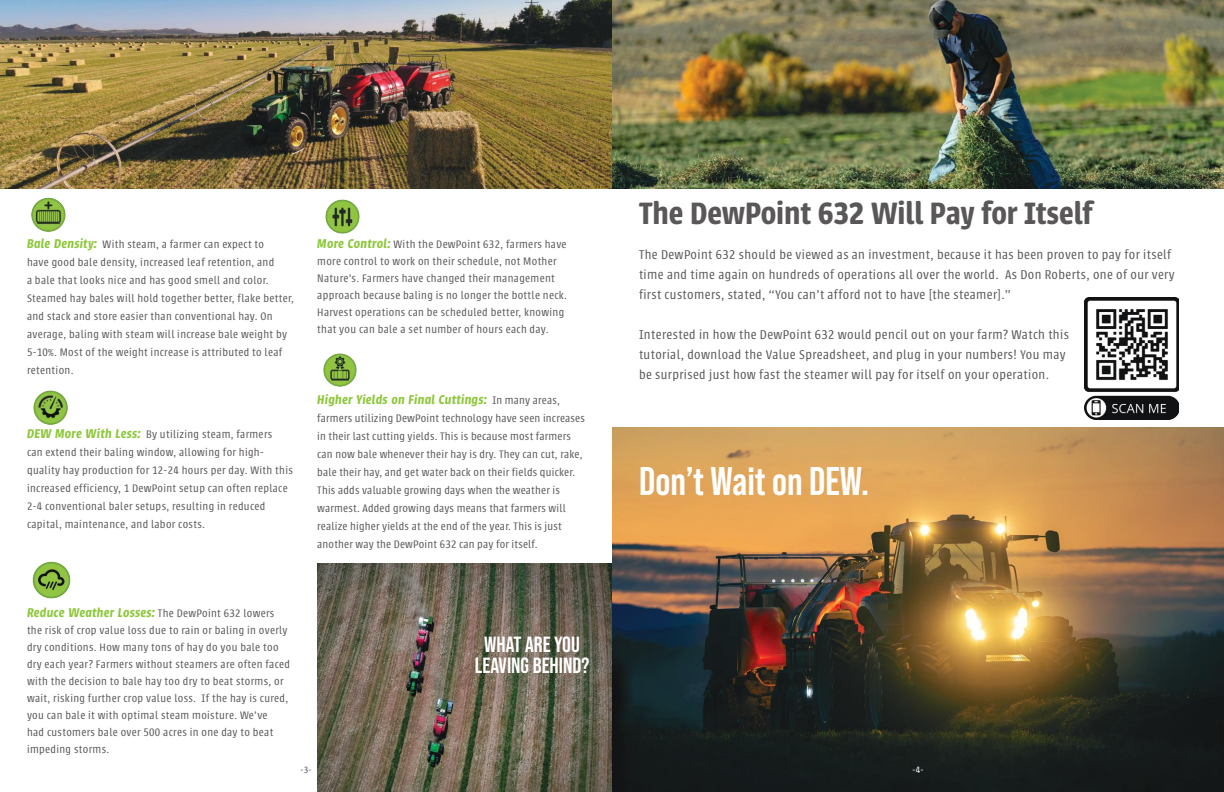
<style>
.page{position:relative;width:1224px;height:792px;background:#fff}
.page>*{position:absolute;margin:0;border:0;box-sizing:border-box;transform-origin:0 0}
.t1{font:700 40px "Bebas Neue Pro";color:#fff}
.t2{font:600 34px "Urbana";color:#5a5758}
.t3{font:700 22px/21px "Bebas Neue Pro";color:#fff;text-align:center}
.t4{font:300 14px/20px "Urbana";letter-spacing:.03em;color:#5a5758}
.t5{font:italic 600 14px "Urbana";letter-spacing:.02em;color:#8fc73e}
.t6{font:300 12px/18px "Urbana";letter-spacing:.03em;color:#5a5758}
.t7{font:300 10px "Urbana";color:#5a5758}
.t8{font:300 10px "Urbana";color:#fff}
.s1{font-weight:600;font-style:italic;font-size:14px;color:#8fc73e}
.s2{font-weight:300;font-style:normal;font-size:12px;color:#5a5758}
</style>
<div class="page">
<img style="left:0;top:0;width:1224px;height:188px">
<img style="left:317px;top:564px;width:295px;height:228px">
<img style="left:323px;top:353px;width:34px;height:34px">
<img style="left:31px;top:198px;width:35px;height:34px">
<img style="left:325px;top:199px;width:35px;height:35px">
<img style="left:612px;top:427px;width:612px;height:365px">
<img style="left:1085px;top:297px;width:94px;height:122px">
<img style="left:33px;top:390px;width:35px;height:35px">
<img style="left:32px;top:561px;width:39px;height:38px">
<p class="t6" style="left:27px;top:235px;width:268px"><span class="s1">Bale Density:</span> With steam, a farmer can expect to<br>have good bale density, increased leaf retention, and<br>a bale that looks nice and has good smell and color.<br>Steamed hay bales will hold together better, flake better, and stack and store easier than conventional hay. On average, baling with steam will increase bale weight by 5-10%. Most of the weight increase is attributed to leaf retention.</p>
<p class="t6" style="left:27px;top:425px;width:267px"><span class="s1">DEW More With Less:</span> By utilizing steam, farmers<br>can extend their baling window, allowing for high&shy;quality hay production for 12-24 hours per day. With this increased efficiency, 1 DewPoint setup can often replace 2-4 conventional baler setups, resulting in reduced capital, maintenance, and labor costs.</p>
<p class="t5" style="left:27px;top:605px;width:249px">Reduce Weather Losses: <span class="s2">The DewPoint 632 lowers</span></p>
<p class="t6" style="left:27px;top:622px;width:265px;line-height:17px">the risk of crop value loss due to rain or baling in overly dry conditions. How many tons of hay do you bale too dry each year? Farmers without steamers are often faced with the decision to bale hay too dry to beat storms, or wait, risking further crop value loss. If the hay is cured, you can bale it with optimal steam moisture. We’ve<br>had customers bale over 500 acres in one day to beat impeding storms.</p>
<p class="t6" style="left:317px;top:236px;width:251px;line-height:17px"><span class="s1">More Control:</span> With the DewPoint 632, farmers have more control to work on their schedule, not Mother Nature’s. Farmers have changed their management approach because baling is no longer the bottle neck.<br>Harvest operations can be scheduled better, knowing that you can bale a set number of hours each day.</p>
<p class="t5" style="left:317px;top:391px;width:244px">Higher Yields on Final Cuttings: <span class="s2">In many areas,</span></p>
<p class="t6" style="left:317px;top:409px;width:269px">farmers utilizing DewPoint technology have seen increases in their last cutting yields. This is because most farmers can now bale whenever their hay is dry. They can cut, rake, bale their hay, and get water back on their fields quicker.<br>This adds valuable growing days when the weather is warmest. Added growing days means that farmers will realize higher yields at the end of the year. This is just another way the DewPoint 632 can pay for itself.</p>
<h3 class="t3" style="left:475px;top:634px;width:116px">WHAT ARE YOU<br>LEAVING BEHIND?</h3>
<h2 class="t2" style="left:639px;top:194px;width:455px">The DewPoint 632 Will Pay for Itself</h2>
<p class="t4" style="left:639px;top:244px;width:537px">The DewPoint 632 should be viewed as an investment, because it has been proven to pay for itself time and time again on hundreds of operations all over the world. As Don Roberts, one of our very first customers, stated, “You can’t afford not to have [the steamer].”</p>
<p class="t4" style="left:639px;top:324px;width:431px">Interested in how the DewPoint 632 would pencil out on your farm? Watch this tutorial, download the Value Spreadsheet, and plug in your numbers! You may be surprised just how fast the steamer will pay for itself on your operation.</p>
<h1 class="t1" style="left:639px;top:459px;width:232px">Don’t Wait on DEW.</h1>
<p class="t7" style="left:300px;top:764px;width:13px">-3-</p>
<p class="t8" style="left:912px;top:764px;width:13px">-4-</p>
</div>
